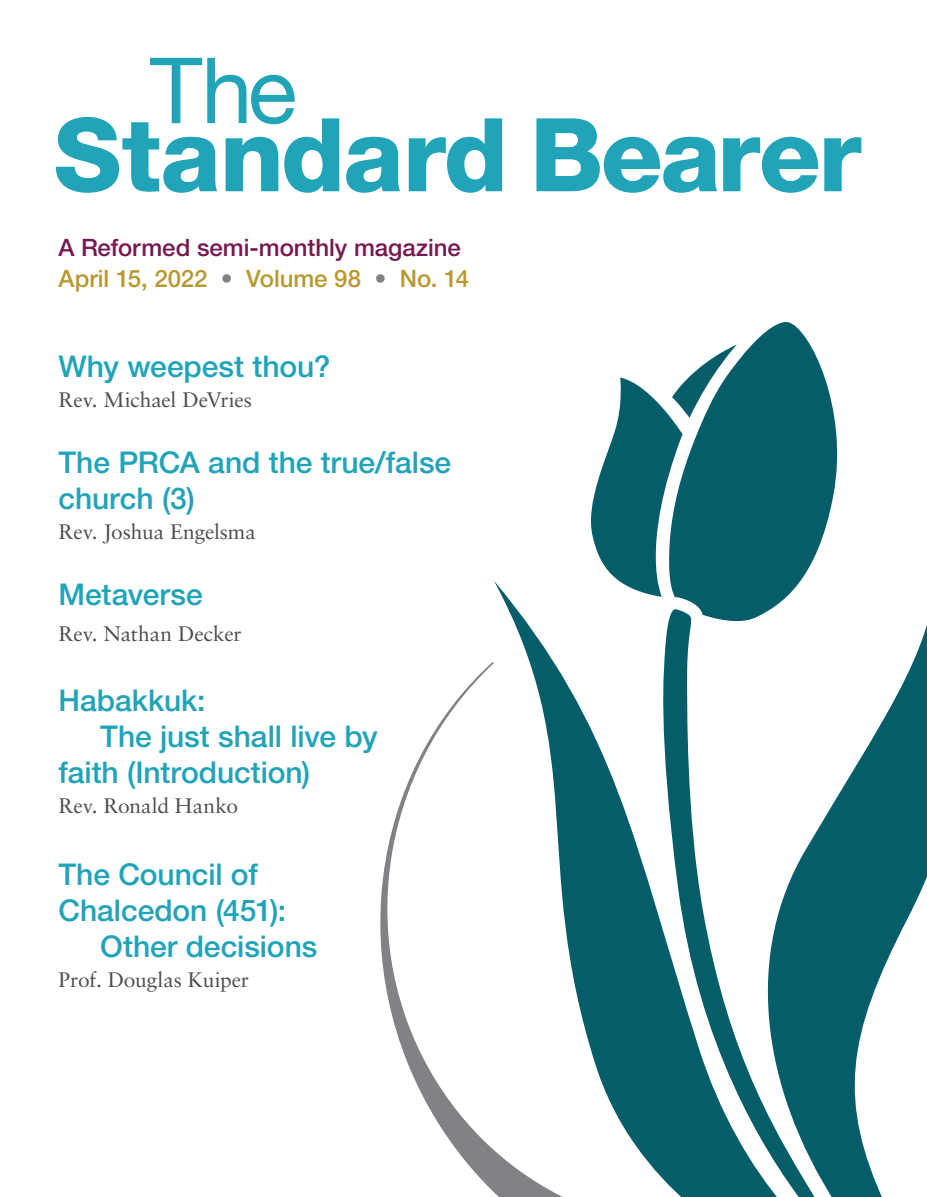
<style>
.page{position:relative;width:927px;height:1197px;background:#fff}
.page>*{position:absolute;margin:0;border:0;box-sizing:border-box;transform-origin:0 0}
.t1{font:800 102px "Helvetica Neue LT Std";letter-spacing:-.02em;color:#21a3b8}
.t2{font:91.5px "Helvetica Neue LT Std";color:#21a3b8}
.t3{font:500 30px/36px "Helvetica Neue LT Std";letter-spacing:-.005em;color:#21a3b8}
.t4{font:500 24px/31.5px "Helvetica Neue LT Std";color:#77184e}
.t5{font:21px "Sabon LT Std";letter-spacing:-.005em;color:#4d4d4f}
.s1{color:#b79930}
.s2{color:#808285}
</style>
<div class="page">
<svg style="left:591px;top:377px;width:77px;height:203px"></svg>
<svg style="left:494px;top:580px;width:168px;height:593px"></svg>
<svg style="left:820px;top:625px;width:107px;height:572px;fill:#055d6a"></svg>
<svg style="left:657px;top:609px;width:163px;height:588px"></svg>
<svg style="left:668px;top:322px;width:170px;height:299px;fill:#055d6a"></svg>
<svg style="left:380px;top:662px;width:202px;height:535px"></svg>
<svg style="left:922px;top:1192px;width:5px;height:5px"></svg>
<svg style="left:898px;top:1170px;width:9px;height:27px"></svg>
<h2 class="t2" style="left:150px;top:36px;width:149px">The</h2>
<h1 class="t1" style="left:53px;top:94px;width:809px">Standard Bearer</h1>
<p class="t4" style="left:58px;top:231px;width:412px">A Reformed semi-monthly magazine<br><span class="s1">April 15, 2022</span> <span class="s2">•</span> <span class="s1">Volume 98</span> <span class="s2">•</span> <span class="s1">No. 14</span></p>
<p class="t3" style="left:58px;top:348px;width:273px">Why weepest thou?</p>
<p class="t5" style="left:58px;top:387px;width:195px">Rev. Michael DeVries</p>
<p class="t3" style="left:58px;top:444px;width:394px">The PRCA and the true/false church (3)</p>
<p class="t5" style="left:58px;top:519px;width:199px">Rev. Joshua Engelsma</p>
<p class="t3" style="left:58px;top:576px;width:146px">Metaverse</p>
<p class="t5" style="left:58px;top:621px;width:185px">Rev. Nathan Decker</p>
<p class="t3" style="left:58px;top:682px;width:149px">Habakkuk:</p>
<p class="t3" style="left:100px;top:718px;width:279px">The just shall live by</p>
<p class="t3" style="left:58px;top:754px;width:253px">faith (Introduction)</p>
<p class="t5" style="left:58px;top:793px;width:181px">Rev. Ronald Hanko</p>
<p class="t3" style="left:58px;top:856px;width:201px">The Council of</p>
<p class="t3" style="left:58px;top:892px;width:229px">Chalcedon (451):</p>
<p class="t3" style="left:100px;top:928px;width:219px">Other decisions</p>
<p class="t5" style="left:58px;top:967px;width:192px">Prof. Douglas Kuiper</p>
</div>
